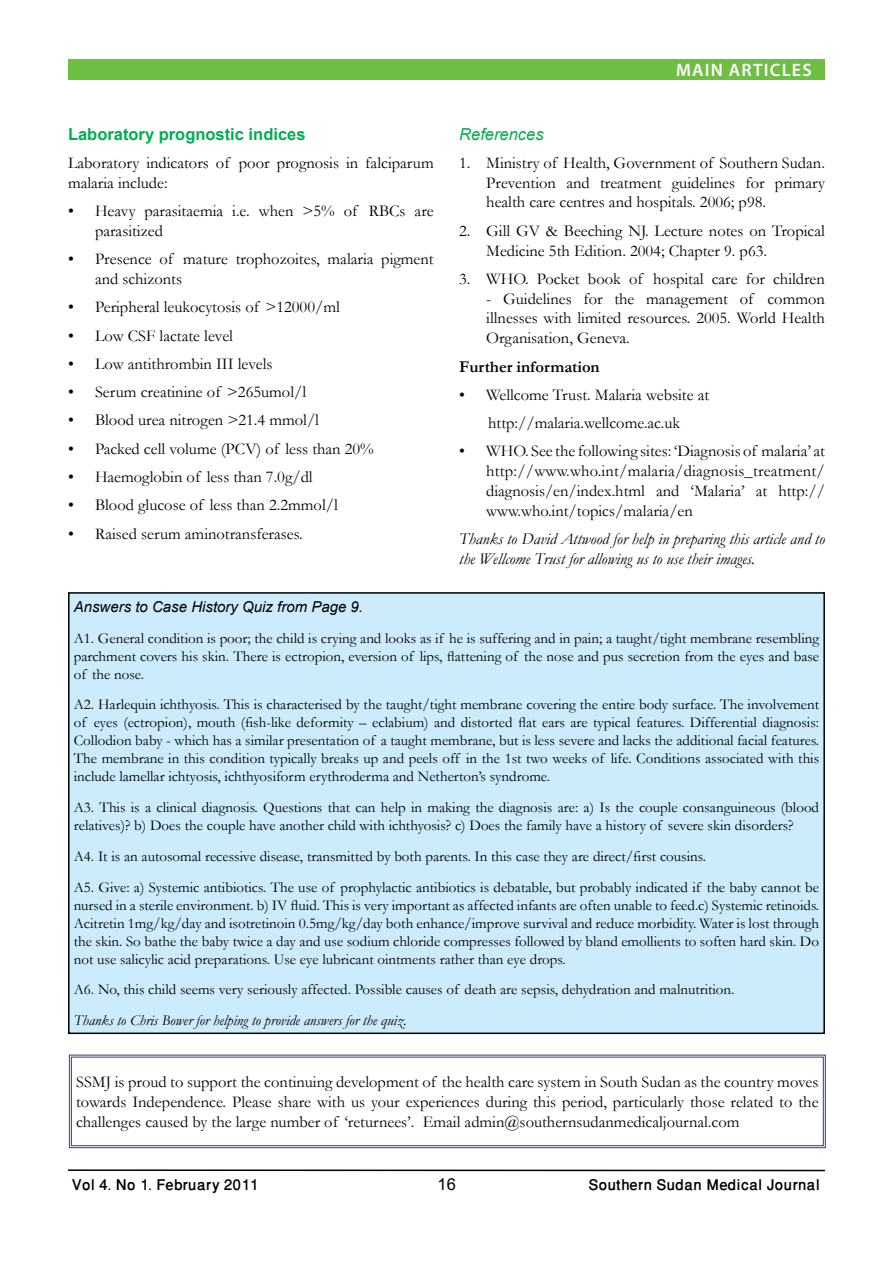
<style>
.page{position:relative;width:893px;height:1263px;background:#fff}
.page>*{position:absolute;margin:0;border:0;box-sizing:border-box;transform-origin:0 0}
.t1{font:500 21px "Win Soft Pro";color:#000}
.t2{font:600 18px "Myriad Pro";color:#fff}
.t3{font:16.5px/19.8px "Garamond";color:#000}
.t4{font:italic 16.5px/19.8px "Garamond";color:#000}
.t5{font:700 16.5px "Arial";color:#00ae4d}
.t6{font:700 16.5px "Garamond";color:#000}
.t7{font:italic 16.5px "Arial";color:#00ae4d}
.t8{font:16.5px "Arial";color:#000}
.t9{font:15px/18px "Garamond";color:#000;text-align:justify}
.t10{font:italic 15px "Garamond";color:#000}
.t11{font:italic 15px "Arial";color:#000}
</style>
<div class="page">
<hr style="left:68px;top:1169px;width:757px;height:2px;background:#000">
<div style="left:68px;top:60px;width:757px;height:20px;background:#6ebe44"></div>
<div style="left:69px;top:593px;width:755px;height:440px;background:#ccecfc"></div>
<div style="left:68px;top:592px;width:757px;height:442px;border:2px solid #000"></div>
<svg style="left:68px;top:1054px;width:758px;height:95px"></svg>
<div style="left:71px;top:1056px;width:753px;height:90px;border:1px solid #25408f"></div>
<p class="t5" style="left:68px;top:123px;width:239px">Laboratory prognostic indices</p>
<p class="t3" style="left:68px;top:152px;width:367px">Laboratory indicators of poor prognosis in falciparum malaria include:</p>
<p class="t3" style="left:95px;top:200px;width:340px;text-indent:-27px">• Heavy parasitaemia i.e. when &gt;5% of RBCs are parasitized</p>
<p class="t3" style="left:95px;top:249px;width:340px;text-indent:-27px">• Presence of mature trophozoites, malaria pigment and schizonts</p>
<p class="t3" style="left:68px;top:297px;width:273px">• Peripheral leukocytosis of &gt;12000/ml</p>
<p class="t3" style="left:68px;top:325px;width:166px">• Low CSF lactate level</p>
<p class="t3" style="left:68px;top:353px;width:206px">• Low antithrombin III levels</p>
<p class="t3" style="left:68px;top:382px;width:240px">• Serum creatinine of &gt;265umol/l</p>
<p class="t3" style="left:68px;top:410px;width:253px">• Blood urea nitrogen &gt;21.4 mmol/l</p>
<p class="t3" style="left:68px;top:438px;width:307px">• Packed cell volume (PCV) of less than 20%</p>
<p class="t3" style="left:68px;top:466px;width:246px">• Haemoglobin of less than 7.0g/dl</p>
<p class="t3" style="left:68px;top:495px;width:271px">• Blood glucose of less than 2.2mmol/l</p>
<p class="t3" style="left:68px;top:523px;width:236px">• Raised serum aminotransferases.</p>
<p class="t2" style="left:676px;top:59px;width:27px">MAIN</p>
<p class="t2" style="left:729px;top:59px;width:12px">ARTICLES</p>
<p class="t7" style="left:459px;top:123px;width:86px">References</p>
<p class="t3" style="left:486px;top:152px;width:340px;text-align:justify;text-indent:-27px">1. Ministry of Health, Government of Southern Sudan.<br>Prevention and treatment guidelines for primary health care centres and hospitals. 2006; p98.</p>
<p class="t3" style="left:486px;top:220px;width:340px;text-indent:-27px">2. Gill GV &amp; Beeching NJ. Lecture notes on Tropical<br>Medicine 5th Edition. 2004; Chapter 9. p63.</p>
<p class="t3" style="left:459px;top:268px;width:367px">3. WHO. Pocket book of hospital care for children</p>
<p class="t3" style="left:486px;top:288px;width:340px;text-align:justify">- Guidelines for the management of common illnesses with limited resources. 2005. World Health Organisation, Geneva.</p>
<p class="t6" style="left:459px;top:355px;width:142px">Further information</p>
<p class="t3" style="left:459px;top:380px;width:251px;line-height:28.3px;text-align:center">• Wellcome Trust. Malaria website at http://malaria.wellcome.ac.uk</p>
<p class="t3" style="left:486px;top:441px;width:340px;text-align:justify;text-indent:-27px">• WHO. See the following sites: ‘Diagnosis of malaria’ at http://www.who.int/malaria/diagnosis_treatment/ diagnosis/en/index.html and ‘Malaria’ at http:// www.who.int/topics/malaria/en</p>
<p class="t4" style="left:459px;top:529px;width:367px">Thanks to David Attwood for help in preparing this article and to the Wellcome Trust for allowing us to use their images.</p>
<p class="t11" style="left:74px;top:597px;width:291px">Answers to Case History Quiz from Page 9.</p>
<p class="t9" style="left:74px;top:628px;width:747px">A1. General condition is poor; the child is crying and looks as if he is suffering and in pain; a taught/tight membrane resembling parchment covers his skin. There is ectropion, eversion of lips, flattening of the nose and pus secretion from the eyes and base of the nose.</p>
<p class="t9" style="left:74px;top:695px;width:747px">A2. Harlequin ichthyosis. This is characterised by the taught/tight membrane covering the entire body surface. The involvement of eyes (ectropion), mouth (fish-like deformity – eclabium) and distorted flat ears are typical features. Differential diagnosis:<br>Collodion baby - which has a similar presentation of a taught membrane, but is less severe and lacks the additional facial features.<br>The membrane in this condition typically breaks up and peels off in the 1st two weeks of life. Conditions associated with this include lamellar ichtyosis, ichthyosiform erythroderma and Netherton’s syndrome.</p>
<p class="t9" style="left:74px;top:798px;width:747px">A3. This is a clinical diagnosis. Questions that can help in making the diagnosis are: a) Is the couple consanguineous (blood relatives)? b) Does the couple have another child with ichthyosis? c) Does the family have a history of severe skin disorders?</p>
<p class="t9" style="left:74px;top:840px;width:747px;line-height:30.8px">A4. It is an autosomal recessive disease, transmitted by both parents. In this case they are direct/first cousins.<br>A5. Give: a) Systemic antibiotics. The use of prophylactic antibiotics is debatable, but probably indicated if the baby cannot be</p>
<p class="t9" style="left:74px;top:895px;width:747px">nursed in a sterile environment. b) IV fluid. This is very important as affected infants are often unable to feed.c) Systemic retinoids.<br>Acitretin 1mg/kg/day and isotretinoin 0.5mg/kg/day both enhance/improve survival and reduce morbidity. Water is lost through the skin. So bathe the baby twice a day and use sodium chloride compresses followed by bland emollients to soften hard skin. Do not use salicylic acid preparations. Use eye lubricant ointments rather than eye drops.</p>
<p class="t9" style="left:74px;top:980px;width:662px">A6. No, this child seems very seriously affected. Possible causes of death are sepsis, dehydration and malnutrition.</p>
<p class="t10" style="left:74px;top:1010px;width:334px">Thanks to Chris Bower for helping to provide answers for the quiz.</p>
<p class="t3" style="left:76px;top:1071px;width:744px;text-align:justify">SSMJ is proud to support the continuing development of the health care system in South Sudan as the country moves towards Independence. Please share with us your experiences during this period, particularly those related to the challenges caused by the large number of ‘returnees’. Email admin@southernsudanmedicaljournal.com</p>
<p class="t8" style="left:438px;top:1173px;width:20px">16</p>
<h1 class="t1" style="left:72px;top:1170px;width:188px">Vol 4. No 1. February 2011</h1>
<h1 class="t1" style="left:588px;top:1170px;width:233px">Southern Sudan Medical Journal</h1>
</div>
